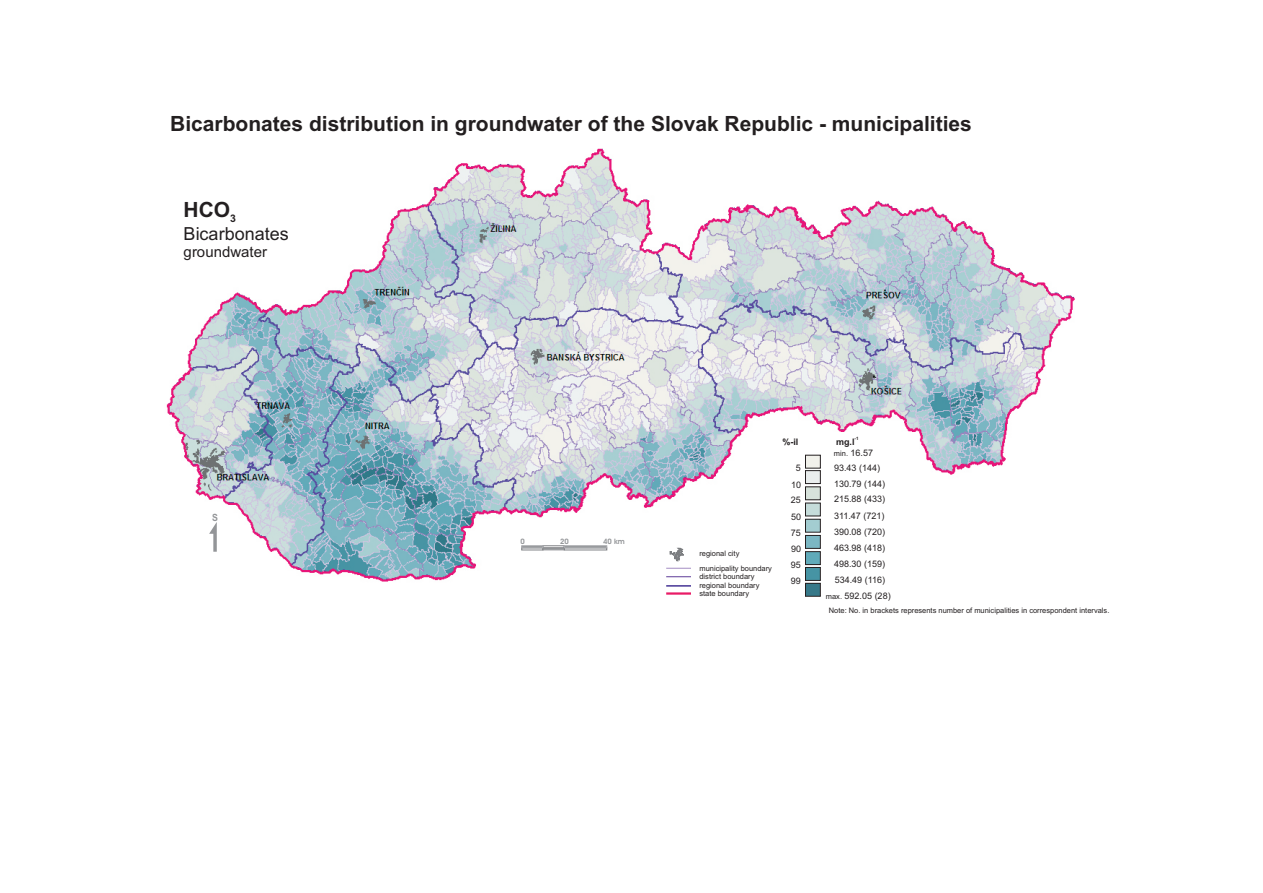
<style>
.page{position:relative;width:1263px;height:893px;background:#fff}
.page>*{position:absolute;margin:0;border:0;box-sizing:border-box;transform-origin:0 0}
.t1{font:700 21px "Arial";color:#231f20}
.t2{font:18px "Arial";color:#231f20}
.t3{font:15px "Arial";color:#231f20}
.t4{font:700 10.05px "Arial";color:#939598;scale:.88 1}
.t5{font:9px/16.2px "Arial";color:#231f20}
.t6{font:700 9px "Arial";color:#231f20}
.t7{font:7.5px/8.4px "Arial";color:#231f20}
.t8{font:700 7.5px "Avant Garde IT Cby BT";color:#939598}
.t9{font:700 4.5px "Arial";color:#231f20}
.s1{font-size:7.5px}
</style>
<div class="page">
<img style="left:166px;top:148px;width:909px;height:434px">
<svg style="left:209px;top:522px;width:8px;height:30px"></svg>
<div style="left:805px;top:583px;width:15px;height:13px;background:#377989"></div>
<div style="left:805px;top:583px;width:15px;height:13px;border:1px solid #231f20"></div>
<div style="left:805px;top:455px;width:15px;height:13px;background:#f1f1eb"></div>
<div style="left:805px;top:471px;width:15px;height:13px;background:#e9eded"></div>
<div style="left:805px;top:470px;width:15px;height:14px;border:1px solid #231f20"></div>
<div style="left:805px;top:487px;width:15px;height:13px;background:#d7e2db"></div>
<div style="left:805px;top:487px;width:15px;height:13px;border:1px solid #231f20"></div>
<div style="left:805px;top:503px;width:15px;height:13px;background:#c5dcda"></div>
<div style="left:805px;top:519px;width:15px;height:13px;background:#a3cdd1"></div>
<div style="left:805px;top:519px;width:15px;height:13px;border:1px solid #231f20"></div>
<div style="left:805px;top:535px;width:15px;height:13px;background:#7bb7c3"></div>
<div style="left:805px;top:535px;width:15px;height:14px;border:1px solid #231f20"></div>
<div style="left:805px;top:552px;width:15px;height:13px;background:#60aab9"></div>
<div style="left:805px;top:551px;width:15px;height:14px;border:1px solid #231f20"></div>
<div style="left:805px;top:567px;width:15px;height:13px;background:#4694a4"></div>
<div style="left:805px;top:567px;width:15px;height:14px;border:1px solid #231f20"></div>
<svg style="left:521px;top:545px;width:86px;height:5px"></svg>
<svg style="left:666px;top:568px;width:25px;height:1px"></svg>
<svg style="left:666px;top:576px;width:25px;height:1px"></svg>
<hr style="left:666px;top:585px;width:25px;height:2px;background:#463595">
<hr style="left:666px;top:592px;width:25px;height:3px;background:#e91b66">
<svg style="left:669px;top:548px;width:15px;height:13px"></svg>
<h1 class="t1" style="left:170px;top:115px;width:803px">Bicarbonates distribution in groundwater of the Slovak Republic - municipalities</h1>
<h1 class="t1" style="left:184px;top:202px;width:54px">HCO<sub>3</sub></h1>
<h2 class="t2" style="left:184px;top:227px;width:107px">Bicarbonates</h2>
<h3 class="t3" style="left:184px;top:247px;width:85px">groundwater</h3>
<h3 class="t4" style="left:212px;top:514px;width:8px">S</h3>
<p class="t8" style="left:520px;top:538px;width:6px">0</p>
<p class="t8" style="left:560px;top:538px;width:10px">20</p>
<p class="t8" style="left:603px;top:538px;width:23px">40 km</p>
<p class="t6" style="left:782px;top:438px;width:18px">%-il</p>
<p class="t9" style="left:855px;top:437px;width:6px">-1</p>
<p class="t6" style="left:836px;top:438px;width:20px">mg.l</p>
<p class="t5" style="left:834px;top:446px;width:41px"><span class="s1">min.</span> 16.57</p>
<p class="t7" style="left:699px;top:550px;width:42px">regional city</p>
<p class="t7" style="left:699px;top:565px;width:74px">municipality boundary</p>
<p class="t7" style="left:699px;top:582px;width:62px">regional boundary state boundary</p>
<p class="t7" style="left:699px;top:573px;width:57px">district boundary</p>
<p class="t5" style="left:796px;top:461px;width:7px">5</p>
<p class="t5" style="left:834px;top:460px;width:53px">93.43 (144)<br>130.79 (144)</p>
<p class="t5" style="left:834px;top:492px;width:53px">215.88 (433)<br>311.47 (721)</p>
<p class="t5" style="left:834px;top:541px;width:53px;text-align:justify">463.98 (418)<br>498.30 (159)<br>534.49 (116)</p>
<p class="t5" style="left:791px;top:477px;width:12px">10</p>
<p class="t5" style="left:791px;top:493px;width:12px">25</p>
<p class="t5" style="left:791px;top:509px;width:12px">50</p>
<p class="t5" style="left:834px;top:524px;width:53px">390.08 (720)</p>
<p class="t5" style="left:791px;top:525px;width:12px">75</p>
<p class="t5" style="left:791px;top:541px;width:12px">90</p>
<p class="t5" style="left:791px;top:558px;width:12px">95</p>
<p class="t5" style="left:791px;top:574px;width:12px">99</p>
<p class="t5" style="left:826px;top:588px;width:66px"><span class="s1">max.</span> 592.05 (28)</p>
<p class="t7" style="left:829px;top:607px;width:282px">Note: No. in brackets represents number of municipalities in correspondent intervals.</p>
</div>
